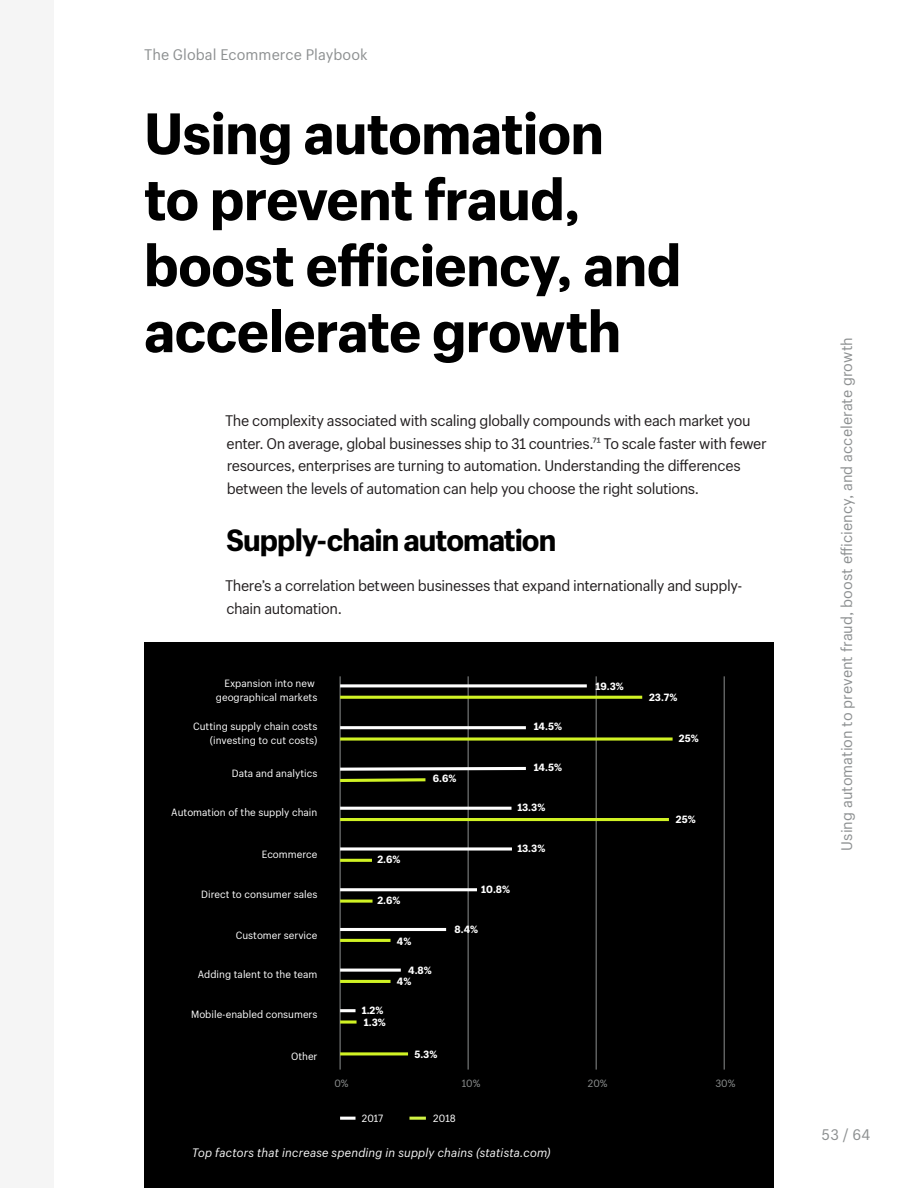
<style>
.page{position:relative;width:918px;height:1188px;background:#fff}
.page>*{position:absolute;margin:0;border:0;box-sizing:border-box;transform-origin:0 0}
.t1{font:800 57px/66px "Shopify Sans";letter-spacing:-.01em;color:#000}
.t2{font:800 30px "Shopify Sans";letter-spacing:-.035em;color:#000}
.t3{font:15px/22.5px "Shopify Sans";letter-spacing:-.025em;color:#231f20}
.t4{font:15px "Shopify Sans";letter-spacing:.005em;color:#8d9091}
.photo_Caption{font:italic 12px "Shopify Sans";letter-spacing:.005em;color:#f5f5f5}
.t5{font:10.35px/14.4px "Shopify Sans";color:#fff;text-align:center}
.t6{font:800 10.35px/11.2px "Shopify Sans";color:#fff}
.t7{font:10.35px "Shopify Sans";color:#8c8f8f}
.s1{color:#3d3f40}
</style>
<div class="page">
<div style="left:0;top:0;width:54px;height:1188px;background:#f5f5f5"></div>
<div style="left:144px;top:642px;width:630px;height:546px;background:#000"></div>
<hr style="left:340px;top:676px;width:1px;height:394px;background:#8c8f8f">
<hr style="left:468px;top:676px;width:1px;height:394px;background:#8c8f8f">
<hr style="left:596px;top:676px;width:1px;height:394px;background:#8c8f8f">
<hr style="left:724px;top:676px;width:1px;height:394px;background:#8c8f8f">
<hr style="left:340px;top:684px;width:247px;height:3px;background:#fff">
<hr style="left:340px;top:696px;width:302px;height:3px;background:#d0f224">
<hr style="left:340px;top:726px;width:186px;height:3px;background:#fff">
<svg style="left:340px;top:737px;width:333px;height:4px"></svg>
<svg style="left:339px;top:765px;width:187px;height:19px"></svg>
<hr style="left:340px;top:807px;width:172px;height:3px;background:#fff">
<hr style="left:340px;top:818px;width:329px;height:3px;background:#d0f224">
<svg style="left:340px;top:847px;width:172px;height:4px"></svg>
<hr style="left:340px;top:859px;width:32px;height:3px;background:#d0f224">
<hr style="left:340px;top:888px;width:137px;height:3px;background:#fff">
<hr style="left:340px;top:900px;width:33px;height:3px;background:#d0f224">
<hr style="left:340px;top:928px;width:106px;height:3px;background:#fff">
<hr style="left:340px;top:939px;width:51px;height:3px;background:#d0f224">
<hr style="left:340px;top:969px;width:61px;height:3px;background:#fff">
<hr style="left:340px;top:980px;width:51px;height:3px;background:#d0f224">
<hr style="left:340px;top:1009px;width:16px;height:3px;background:#fff">
<svg style="left:340px;top:1020px;width:17px;height:4px"></svg>
<hr style="left:340px;top:1052px;width:68px;height:3px;background:#d0f224">
<hr style="left:340px;top:1117px;width:16px;height:3px;background:#fff">
<hr style="left:409px;top:1117px;width:17px;height:3px;background:#d0f244">
<p class="t4" style="left:144px;top:44px;width:225px">The Global Ecommerce Playbook</p>
<h2 class="t1" style="left:144px;top:96px;width:539px">Using automation<br>to prevent fraud, boost efficiency, and accelerate growth</h2>
<p class="t3" style="left:225px;top:408px;width:543px">The complexity associated with scaling globally compounds with each market you enter. On average, global businesses ship to 31 countries.<span class="s1">71</span> To scale faster with fewer resources, enterprises are turning to automation. Understanding the differences between the levels of automation can help you choose the right solutions.</p>
<h3 class="t2" style="left:226px;top:517px;width:332px">Supply-chain automation</h3>
<p class="t3" style="left:225px;top:573px;width:519px">There’s a correlation between businesses that expand internationally and supply&shy;chain automation.</p>
<p class="t5" style="left:216px;top:675px;width:103px">Expansion into new geographical markets</p>
<p class="t5" style="left:193px;top:718px;width:126px;text-align:right">Cutting supply chain costs (investing to cut costs)</p>
<p class="t5" style="left:232px;top:765px;width:87px">Data and analytics</p>
<p class="t5" style="left:171px;top:804px;width:148px">Automation of the supply chain</p>
<p class="t5" style="left:262px;top:846px;width:57px">Ecommerce</p>
<p class="t5" style="left:201px;top:886px;width:118px">Direct to consumer sales</p>
<p class="t5" style="left:236px;top:928px;width:83px">Customer service</p>
<p class="t5" style="left:198px;top:967px;width:121px">Adding talent to the team</p>
<p class="t5" style="left:191px;top:1006px;width:128px">Mobile-enabled consumers</p>
<p class="t5" style="left:291px;top:1048px;width:28px">Other</p>
<p class="t6" style="left:534px;top:720px;width:30px">14.5%</p>
<p class="t6" style="left:377px;top:853px;width:25px">2.6%</p>
<p class="t6" style="left:377px;top:894px;width:25px">2.6%</p>
<p class="t6" style="left:433px;top:772px;width:25px">6.6%</p>
<p class="t6" style="left:534px;top:761px;width:30px">14.5%</p>
<p class="t6" style="left:517px;top:801px;width:29px">13.3%</p>
<p class="t6" style="left:517px;top:842px;width:29px">13.3%</p>
<p class="t6" style="left:481px;top:882px;width:30px">10.8%</p>
<p class="t6" style="left:455px;top:923px;width:25px">8.4%</p>
<p class="t6" style="left:362px;top:1004px;width:25px">1.2%<br>1.3%</p>
<p class="t6" style="left:397px;top:934px;width:16px">4%</p>
<p class="t6" style="left:397px;top:964px;width:36px;text-indent:11px">4.8%<br>4%</p>
<p class="t6" style="left:414px;top:1047px;width:25px">5.3%</p>
<p class="t6" style="left:596px;top:679px;width:30px">19.3%</p>
<p class="t6" style="left:649px;top:691px;width:30px">23.7%</p>
<p class="t6" style="left:679px;top:731px;width:21px">25%</p>
<p class="t6" style="left:676px;top:812px;width:21px">25%</p>
<p class="t7" style="left:334px;top:1076px;width:16px">0%</p>
<p class="t7" style="left:462px;top:1076px;width:20px">10%</p>
<p class="t7" style="left:588px;top:1076px;width:21px">20%</p>
<p class="t7" style="left:715px;top:1076px;width:22px">30%</p>
<p class="t5" style="left:362px;top:1110px;width:23px">2017</p>
<p class="t5" style="left:433px;top:1110px;width:24px">2018</p>
<p class="photo_Caption" style="left:192px;top:1143px;width:360px">Top factors that increase spending in supply chains (statista.com)</p>
<p class="t4" style="left:836px;top:851px;width:515px;rotate:-90deg">Using automation to prevent fraud, boost efficiency, and accelerate growth</p>
<p class="t4" style="left:822px;top:1124px;width:50px">53 / 64</p>
</div>
